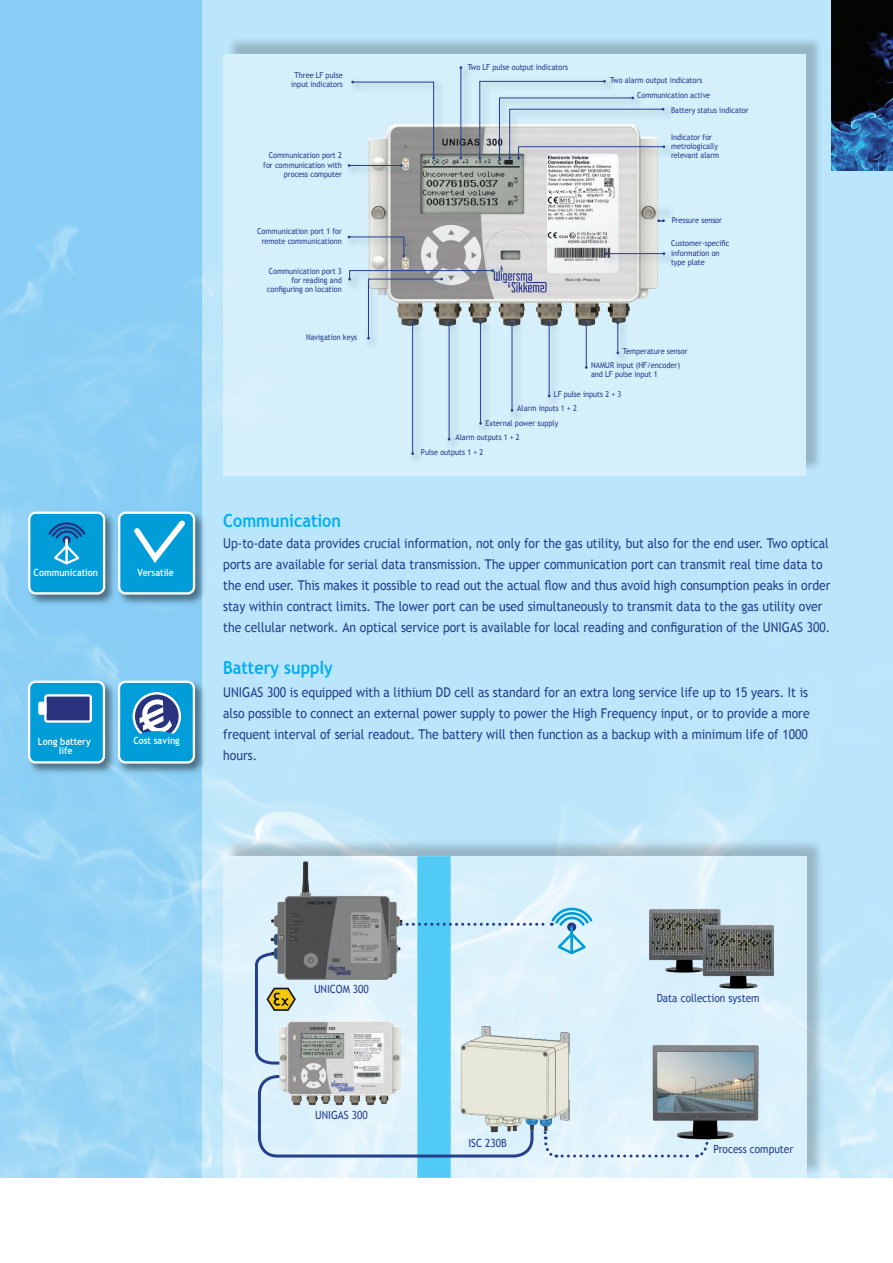
<style>
.page{position:relative;width:893px;height:1263px;background:#fff}
.page>*{position:absolute;margin:0;border:0;box-sizing:border-box;transform-origin:0 0}
.t1{font:700 18px "Trebuchet MS";color:#00aeef;scale:.9 1}
.t2{font:13.5px/21px "Trebuchet MS";color:#253f8e;scale:.9 1}
.t3{font:11.25px "Trebuchet MS";color:#253f8e;scale:.9 1}
.t4{font:700 9.9px/9.9px "Trebuchet MS";color:#f7f8f9;text-align:center;scale:.9 1}
.t5{font:8.1px/9.1px "Trebuchet MS";color:#253f8e;scale:.9 1}
</style>
<div class="page">
<img style="left:202px;top:0;width:691px;height:1178px">
<img style="left:831px;top:0;width:62px;height:170px">
<img style="left:24px;top:508px;width:90px;height:100px">
<div style="left:29px;top:513px;width:75px;height:80px;background:#009dd9;border-radius:7px"></div>
<div style="left:28px;top:511px;width:77px;height:83px;border:2px solid #fff;border-radius:7px"></div>
<svg style="left:48px;top:522px;width:38px;height:43px"></svg>
<hr style="left:65px;top:541px;width:3px;height:22px;background:#fff">
<img style="left:114px;top:508px;width:95px;height:100px">
<div style="left:119px;top:513px;width:75px;height:80px;background:#009dd9;border-radius:7px"></div>
<div style="left:118px;top:511px;width:77px;height:83px;border:2px solid #fff;border-radius:7px"></div>
<svg style="left:134px;top:520px;width:51px;height:43px"></svg>
<img style="left:24px;top:677px;width:90px;height:100px">
<div style="left:29px;top:682px;width:75px;height:80px;background:#009dd9;border-radius:7px"></div>
<div style="left:28px;top:680px;width:77px;height:83px;border:2px solid #fff;border-radius:7px"></div>
<div style="left:45px;top:695px;width:46px;height:26px;background:#2a337e;border-radius:2px"></div>
<div style="left:44px;top:694px;width:48px;height:29px;border:2px solid #fff;border-radius:2px"></div>
<div style="left:38px;top:702px;width:9px;height:13px;background:#fff;border-radius:2px"></div>
<img style="left:114px;top:677px;width:95px;height:100px">
<div style="left:119px;top:682px;width:75px;height:80px;background:#009dd9;border-radius:7px"></div>
<div style="left:118px;top:680px;width:77px;height:84px;border:2px solid #fff;border-radius:7px"></div>
<svg style="left:134px;top:693px;width:46px;height:46px"></svg>
<div style="left:133px;top:692px;width:48px;height:49px;border:2px solid #fff;border-radius:50%"></div>
<svg style="left:132px;top:699px;width:49px;height:42px"></svg>
<div style="left:227px;top:37px;width:596px;height:435px;background:#231f20;opacity:.6"></div>
<div style="left:223px;top:54px;width:583px;height:422px;background:#d5effb"></div>
<img style="left:368px;top:124px;width:290px;height:202px">
<div style="left:408px;top:319px;width:17px;height:147px;background:#004b4d;opacity:.75"></div>
<hr style="left:412px;top:323px;width:1px;height:131px;background:#253f8e">
<div style="left:457px;top:63px;width:16px;height:107px;background:#004b4d;opacity:.75"></div>
<hr style="left:461px;top:68px;width:1px;height:90px;background:#253f8e">
<div style="left:475px;top:77px;width:141px;height:93px;background:#004b4d;opacity:.75"></div>
<div style="left:505px;top:105px;width:170px;height:65px;background:#004b4d;opacity:.75"></div>
<div style="left:348px;top:78px;width:98px;height:92px;background:#004b4d;opacity:.75"></div>
<div style="left:445px;top:319px;width:16px;height:132px;background:#004b4d;opacity:.75"></div>
<hr style="left:449px;top:323px;width:1px;height:116px;background:#253f8e">
<div style="left:476px;top:319px;width:16px;height:116px;background:#004b4d;opacity:.75"></div>
<hr style="left:480px;top:323px;width:1px;height:100px;background:#253f8e">
<div style="left:508px;top:319px;width:16px;height:103px;background:#004b4d;opacity:.75"></div>
<hr style="left:512px;top:323px;width:1px;height:87px;background:#253f8e">
<div style="left:545px;top:319px;width:16px;height:89px;background:#004b4d;opacity:.75"></div>
<hr style="left:549px;top:323px;width:1px;height:73px;background:#253f8e">
<hr style="left:586px;top:323px;width:1px;height:44px;background:#253f8e">
<div style="left:613px;top:319px;width:17px;height:46px;background:#004b4d;opacity:.75"></div>
<hr style="left:617px;top:323px;width:1px;height:30px;background:#253f8e">
<div style="left:650px;top:205px;width:25px;height:16px;background:#004b4d;opacity:.75"></div>
<svg style="left:657px;top:219px;width:8px;height:3px"></svg>
<div style="left:514px;top:142px;width:162px;height:28px;background:#004b4d;opacity:.75"></div>
<svg style="left:478px;top:80px;width:187px;height:80px"></svg>
<div style="left:602px;top:249px;width:73px;height:17px;background:#004b4d;opacity:.75"></div>
<hr style="left:606px;top:253px;width:58px;height:1px;background:#253f8e">
<div style="left:345px;top:161px;width:68px;height:16px;background:#004b4d;opacity:.75"></div>
<svg style="left:348px;top:81px;width:87px;height:86px"></svg>
<div style="left:345px;top:233px;width:71px;height:35px;background:#004b4d;opacity:.75"></div>
<svg style="left:348px;top:236px;width:57px;height:21px"></svg>
<div style="left:345px;top:266px;width:159px;height:25px;background:#004b4d;opacity:.75"></div>
<div style="left:364px;top:275px;width:89px;height:75px;background:#004b4d;opacity:.75"></div>
<svg style="left:348px;top:269px;width:146px;height:71px"></svg>
<div style="left:225px;top:838px;width:600px;height:338px;background:#231f20;opacity:.6"></div>
<div style="left:223px;top:856px;width:583px;height:322px;background:#dcf2fb"></div>
<div style="left:418px;top:856px;width:32px;height:322px;background:#51caf5"></div>
<hr style="left:417px;top:856px;width:2px;height:322px;background:#51caf5">
<hr style="left:449px;top:856px;width:2px;height:322px;background:#51caf5">
<img style="left:649px;top:898px;width:71px;height:74px">
<img style="left:703px;top:914px;width:70px;height:74px">
<svg style="left:255px;top:953px;width:41px;height:112px"></svg>
<svg style="left:257px;top:1073px;width:276px;height:86px"></svg>
<svg style="left:542px;top:1099px;width:167px;height:60px"></svg>
<img style="left:456px;top:1026px;width:124px;height:119px">
<img style="left:651px;top:1045px;width:108px;height:95px">
<svg style="left:405px;top:906px;width:188px;height:48px"></svg>
<img style="left:267px;top:861px;width:138px;height:122px">
<img style="left:279px;top:1021px;width:121px;height:84px">
<p class="t4" style="left:34px;top:567px;width:73px">Communication</p>
<p class="t4" style="left:138px;top:567px;width:42px">Versatile</p>
<p class="t4" style="left:38px;top:736px;width:60px">Long battery life</p>
<p class="t4" style="left:133px;top:736px;width:53px">Cost saving</p>
<p class="t5" style="left:291px;top:71px;width:59px;text-align:center">Three LF pulse input indicators</p>
<p class="t5" style="left:263px;top:151px;width:89px;text-align:right">Communication port 2 for communication with process computer</p>
<p class="t5" style="left:257px;top:227px;width:96px;text-align:center">Communication port 1 for remote communicationn</p>
<p class="t5" style="left:267px;top:266px;width:85px;text-align:right">Communication port 3 for reading and configuring on location</p>
<p class="t5" style="left:306px;top:332px;width:58px">Navigation keys</p>
<p class="t5" style="left:468px;top:63px;width:113px">Two LF pulse output indicators</p>
<p class="t5" style="left:637px;top:73px;width:83px;line-height:14.9px;text-indent:-27px">Two alarm output indicators<br>Communication active</p>
<p class="t5" style="left:671px;top:105px;width:88px">Battery status indicator</p>
<p class="t5" style="left:671px;top:133px;width:55px">Indicator for metrologically relevant alarm</p>
<p class="t5" style="left:672px;top:216px;width:57px">Pressure sensor</p>
<p class="t5" style="left:671px;top:239px;width:66px">Customer-specific information on type plate</p>
<p class="t5" style="left:623px;top:346px;width:74px">Temperature sensor</p>
<p class="t5" style="left:591px;top:361px;width:100px">NAMUR input (HF/encoder) and LF pulse input 1</p>
<p class="t5" style="left:554px;top:390px;width:76px">LF pulse inputs 2 + 3</p>
<p class="t5" style="left:517px;top:404px;width:68px">Alarm inputs 1 + 2</p>
<p class="t5" style="left:485px;top:418px;width:83px">External power supply</p>
<p class="t5" style="left:455px;top:433px;width:73px">Alarm outputs 1 + 2</p>
<p class="t5" style="left:421px;top:447px;width:71px">Pulse outputs 1 + 2</p>
<h1 class="t1" style="left:223px;top:509px;width:132px">Communication</h1>
<p class="t2" style="left:223px;top:533px;width:676px">Up-to-date data provides crucial information, not only for the gas utility, but also for the end user. Two optical ports are available for serial data transmission. The upper communication port can transmit real time data to the end user. This makes it possible to read out the actual flow and thus avoid high consumption peaks in order stay within contract limits. The lower port can be used simultaneously to transmit data to the gas utility over the cellular network. An optical service port is available for local reading and configuration of the UNIGAS 300.</p>
<h1 class="t1" style="left:223px;top:656px;width:123px">Battery supply</h1>
<p class="t2" style="left:223px;top:682px;width:653px">UNIGAS 300 is equipped with a lithium DD cell as standard for an extra long service life up to 15 years. It is also possible to connect an external power supply to power the High Frequency input, or to provide a more frequent interval of serial readout. The battery will then function as a backup with a minimum life of 1000 hours.</p>
<p class="t3" style="left:314px;top:983px;width:62px">UNICOM 300</p>
<p class="t3" style="left:315px;top:1108px;width:60px">UNIGAS 300</p>
<p class="t3" style="left:468px;top:1136px;width:44px">ISC 230B</p>
<p class="t3" style="left:657px;top:991px;width:116px">Data collection system</p>
<p class="t3" style="left:713px;top:1143px;width:90px">Process computer</p>
</div>
